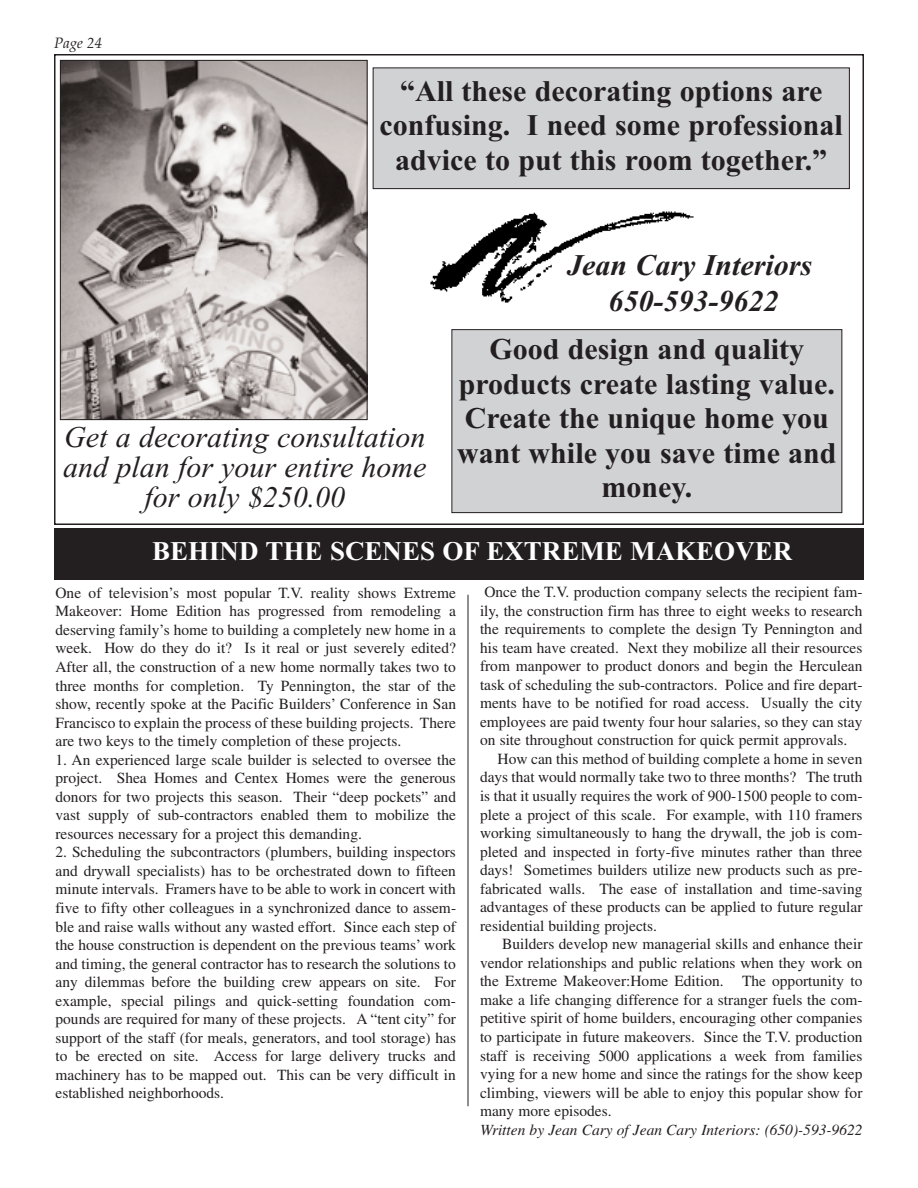
<style>
.page{position:relative;width:918px;height:1188px;background:#fff}
.page>*{position:absolute;margin:0;border:0;box-sizing:border-box;transform-origin:0 0}
.t1{font:700 30px/34.5px "Times New Roman";color:#231f20;text-align:center}
.t2{font:italic 30px/30px "Times New Roman";color:#231f20;text-align:center}
.t3{font:italic 700 30px/36px "Times New Roman";color:#231f20;text-align:center}
.t4{font:700 27px "Times New Roman";color:#fff}
.t5{font:15.45px/18.6px "Times";color:#231f20;text-align:justify}
.t6{font:italic 15.45px "Times";color:#231f20}
.t7{font:italic 15px "Palatino";color:#231f20}
</style>
<div class="page">
<div style="left:54px;top:54px;width:810px;height:471px;border:2px solid #231f20"></div>
<div style="left:452px;top:330px;width:390px;height:183px;background:#d1d2d4"></div>
<div style="left:452px;top:329px;width:390px;height:184px;border:1px solid #231f20"></div>
<div style="left:54px;top:528px;width:810px;height:52px;background:#231f20"></div>
<img style="left:62px;top:62px;width:304px;height:356px">
<div style="left:60px;top:60px;width:308px;height:360px;border:1px solid #231f20"></div>
<div style="left:373px;top:68px;width:476px;height:121px;background:#d1d2d4"></div>
<div style="left:373px;top:68px;width:477px;height:121px;border:1px solid #231f20"></div>
<hr style="left:468px;top:595px;width:1px;height:511px;background:#231f20">
<img style="left:430px;top:211px;width:264px;height:92px">
<p class="t7" style="left:54px;top:35px;width:50px">Page 24</p>
<h1 class="t1" style="left:380px;top:73px;width:465px">“All these decorating options are confusing. I need some professional advice to put this room together.”</h1>
<h1 class="t3" style="left:567px;top:246px;width:246px">Jean Cary Interiors<br>650-593-9622</h1>
<h1 class="t1" style="left:457px;top:332px;width:381px">Good design and quality products create lasting value.<br>Create the unique home you want while you save time and money.</h1>
<h1 class="t2" style="left:63px;top:421px;width:365px">Get a decorating consultation and plan for your entire home for only $250.00</h1>
<h2 class="t4" style="left:152px;top:535px;width:642px">BEHIND THE SCENES OF EXTREME MAKEOVER</h2>
<p class="t5" style="left:56px;top:585px;width:402px">One of television’s most popular T.V. reality shows Extreme Makeover: Home Edition has progressed from remodeling a deserving family’s home to building a completely new home in a week. How do they do it? Is it real or just severely edited?<br>After all, the construction of a new home normally takes two to three months for completion. Ty Pennington, the star of the show, recently spoke at the Pacific Builders’ Conference in San Francisco to explain the process of these building projects. There are two keys to the timely completion of these projects.</p>
<p class="t5" style="left:56px;top:752px;width:402px">1. An experienced large scale builder is selected to oversee the project. Shea Homes and Centex Homes were the generous donors for two projects this season. Their “deep pockets” and vast supply of sub-contractors enabled them to mobilize the resources necessary for a project this demanding.</p>
<p class="t5" style="left:55px;top:844px;width:402px">2. Scheduling the subcontractors (plumbers, building inspectors and drywall specialists) has to be orchestrated down to fifteen minute intervals. Framers have to be able to work in concert with five to fifty other colleagues in a synchronized dance to assem&shy;ble and raise walls without any wasted effort. Since each step of the house construction is dependent on the previous teams’ work and timing, the general contractor has to research the solutions to any dilemmas before the building crew appears on site. For example, special pilings and quick-setting foundation com&shy;pounds are required for many of these projects. A “tent city” for support of the staff (for meals, generators, and tool storage) has to be erected on site. Access for large delivery trucks and machinery has to be mapped out. This can be very difficult in established neighborhoods.</p>
<p class="t5" style="left:484px;top:584px;width:380px">Once the T.V. production company selects the recipient fam-</p>
<p class="t5" style="left:480px;top:603px;width:384px">ily, the construction firm has three to eight weeks to research</p>
<p class="t5" style="left:480px;top:621px;width:384px">the requirements to complete the design Ty Pennington and</p>
<p class="t5" style="left:480px;top:640px;width:384px">his team have created. Next they mobilize all their resources</p>
<p class="t5" style="left:480px;top:658px;width:384px">from manpower to product donors and begin the Herculean</p>
<p class="t5" style="left:480px;top:677px;width:384px">task of scheduling the sub-contractors. Police and fire depart-</p>
<p class="t5" style="left:480px;top:695px;width:384px">ments have to be notified for road access. Usually the city</p>
<p class="t5" style="left:480px;top:714px;width:384px">employees are paid twenty four hour salaries, so they can stay</p>
<p class="t5" style="left:480px;top:732px;width:369px">on site throughout construction for quick permit approvals.</p>
<p class="t5" style="left:498px;top:751px;width:366px">How can this method of building complete a home in seven</p>
<p class="t5" style="left:480px;top:770px;width:384px">days that would normally take two to three months? The truth</p>
<p class="t5" style="left:480px;top:788px;width:384px">is that it usually requires the work of 900-1500 people to com-</p>
<p class="t5" style="left:480px;top:807px;width:384px">plete a project of this scale. For example, with 110 framers</p>
<p class="t5" style="left:480px;top:825px;width:384px">working simultaneously to hang the drywall, the job is com-</p>
<p class="t5" style="left:480px;top:844px;width:384px">pleted and inspected in forty-five minutes rather than three</p>
<p class="t5" style="left:480px;top:862px;width:384px">days! Sometimes builders utilize new products such as pre-</p>
<p class="t5" style="left:480px;top:881px;width:384px">fabricated walls. The ease of installation and time-saving</p>
<p class="t5" style="left:480px;top:899px;width:384px">advantages of these products can be applied to future regular</p>
<p class="t5" style="left:480px;top:918px;width:179px">residential building projects.</p>
<p class="t5" style="left:502px;top:936px;width:362px">Builders develop new managerial skills and enhance their</p>
<p class="t5" style="left:480px;top:955px;width:384px">vendor relationships and public relations when they work on</p>
<p class="t5" style="left:480px;top:973px;width:384px">the Extreme Makeover:Home Edition. The opportunity to</p>
<p class="t5" style="left:480px;top:992px;width:384px">make a life changing difference for a stranger fuels the com-</p>
<p class="t5" style="left:480px;top:1011px;width:384px">petitive spirit of home builders, encouraging other companies</p>
<p class="t5" style="left:480px;top:1029px;width:384px">to participate in future makeovers. Since the T.V. production</p>
<p class="t5" style="left:480px;top:1048px;width:384px">staff is receiving 5000 applications a week from families</p>
<p class="t5" style="left:480px;top:1066px;width:384px">vying for a new home and since the ratings for the show keep</p>
<p class="t5" style="left:480px;top:1085px;width:384px">climbing, viewers will be able to enjoy this popular show for</p>
<p class="t5" style="left:480px;top:1103px;width:133px">many more episodes.</p>
<p class="t6" style="left:480px;top:1124px;width:384px">Written by Jean Cary of Jean Cary Interiors: (650)-593-9622</p>
</div>
